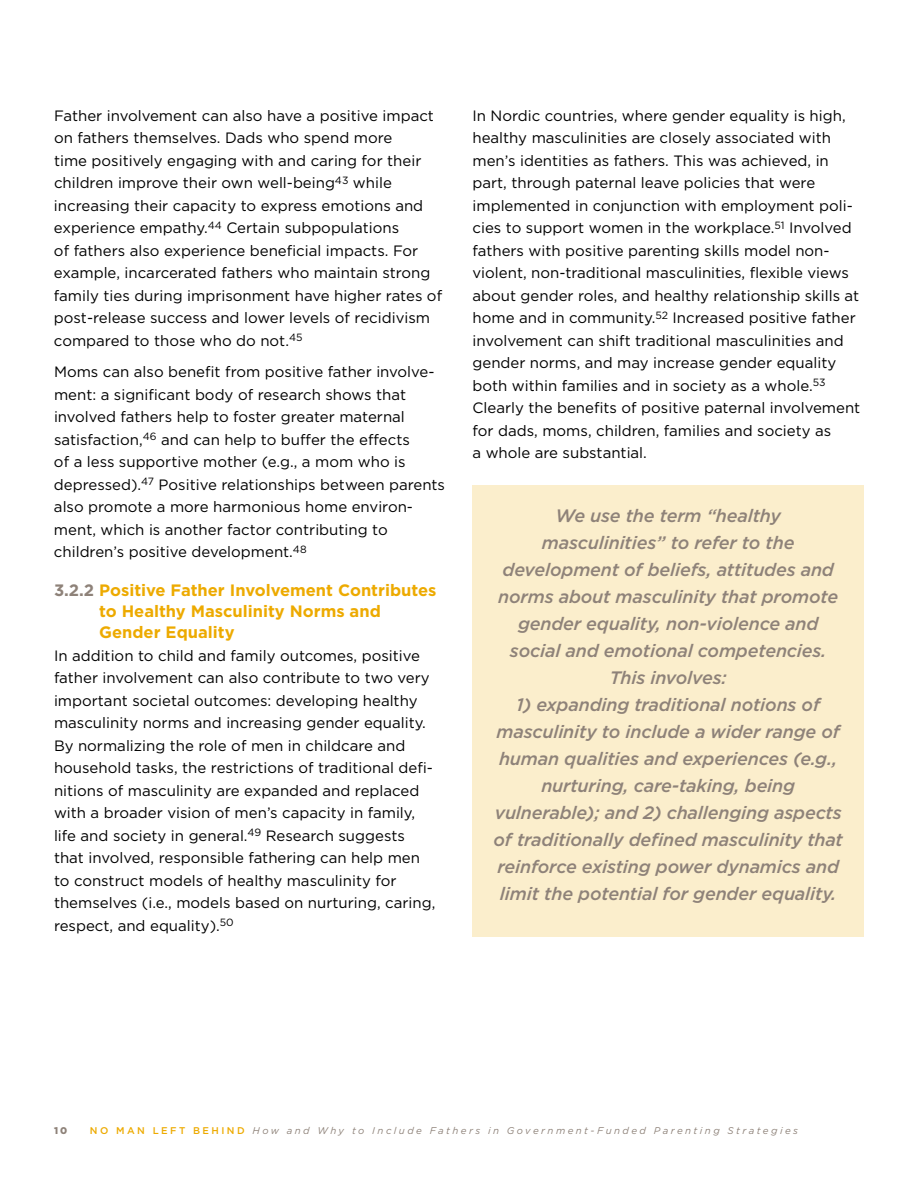
<style>
.page{position:relative;width:918px;height:1188px;background:#fff}
.page>*{position:absolute;margin:0;border:0;box-sizing:border-box;transform-origin:0 0}
.t1{font:italic 500 18px/27px "Gotham";letter-spacing:-.01em;color:#8e8279;text-align:center}
.t2{font:700 16.5px/21px "Gotham";color:#edaa00}
.t3{font:15px/22.5px "Gotham";color:#000}
.t4{font:italic 9.75px "Gotham";letter-spacing:.25em;color:#8e8279}
.t5{font:900 9.75px "Gotham";color:#8e8279}
.s1{color:#8e8279}
.s2{font-weight:500;font-style:normal;color:#edaa00}
</style>
<div class="page">
<div style="left:472px;top:485px;width:392px;height:452px;background:#fbeecc"></div>
<p class="t3" style="left:54px;top:104px;width:390px">Father involvement can also have a positive impact on fathers themselves. Dads who spend more<br>time positively engaging with and caring for their children improve their own well-being<sup>43</sup> while increasing their capacity to express emotions and experience empathy.<sup>44</sup> Certain subpopulations<br>of fathers also experience beneficial impacts. For example, incarcerated fathers who maintain strong family ties during imprisonment have higher rates of post-release success and lower levels of recidivism compared to those who do not.<sup>45</sup></p>
<p class="t3" style="left:54px;top:360px;width:393px">Moms can also benefit from positive father involve&shy;ment: a significant body of research shows that involved fathers help to foster greater maternal satisfaction,<sup>46</sup> and can help to buffer the effects<br>of a less supportive mother (e.g., a mom who is depressed).<sup>47</sup> Positive relationships between parents also promote a more harmonious home environ&shy;ment, which is another factor contributing to children’s positive development.<sup>48</sup></p>
<p class="t2" style="left:99px;top:579px;width:339px;text-indent:-45px"><span class="s1">3.2.2</span> Positive Father Involvement Contributes to Healthy Masculinity Norms and<br>Gender Equality</p>
<p class="t3" style="left:54px;top:644px;width:383px">In addition to child and family outcomes, positive father involvement can also contribute to two very important societal outcomes: developing healthy masculinity norms and increasing gender equality.<br>By normalizing the role of men in childcare and household tasks, the restrictions of traditional defi&shy;nitions of masculinity are expanded and replaced with a broader vision of men’s capacity in family, life and society in general.<sup>49</sup> Research suggests that involved, responsible fathering can help men to construct models of healthy masculinity for themselves (i.e., models based on nurturing, caring, respect, and equality).<sup>50</sup></p>
<p class="t3" style="left:472px;top:104px;width:389px">In Nordic countries, where gender equality is high, healthy masculinities are closely associated with men’s identities as fathers. This was achieved, in part, through paternal leave policies that were implemented in conjunction with employment poli&shy;cies to support women in the workplace.<sup>51</sup> Involved fathers with positive parenting skills model non&shy;violent, non-traditional masculinities, flexible views about gender roles, and healthy relationship skills at home and in community.<sup>52</sup> Increased positive father involvement can shift traditional masculinities and gender norms, and may increase gender equality both within families and in society as a whole.<sup>53<br></sup>Clearly the benefits of positive paternal involvement for dads, moms, children, families and society as<br>a whole are substantial.</p>
<p class="t1" style="left:498px;top:502px;width:342px">We use the term “healthy masculinities” to refer to the development of beliefs, attitudes and norms about masculinity that promote gender equality, non-violence and social and emotional competencies.<br>This involves:</p>
<p class="t1" style="left:494px;top:691px;width:351px">1) expanding traditional notions of masculinity to include a wider range of human qualities and experiences (e.g., nurturing, care-taking, being vulnerable); and 2) challenging aspects of traditionally defined masculinity that reinforce existing power dynamics and limit the potential for gender equality.</p>
<p class="t5" style="left:54px;top:1124px;width:15px">10</p>
<p class="t4" style="left:90px;top:1125px;width:710px"><span class="s2">NO MAN LEFT BEHIND</span> How and Why to Include Fathers in Government-Funded Parenting Strategies</p>
</div>
